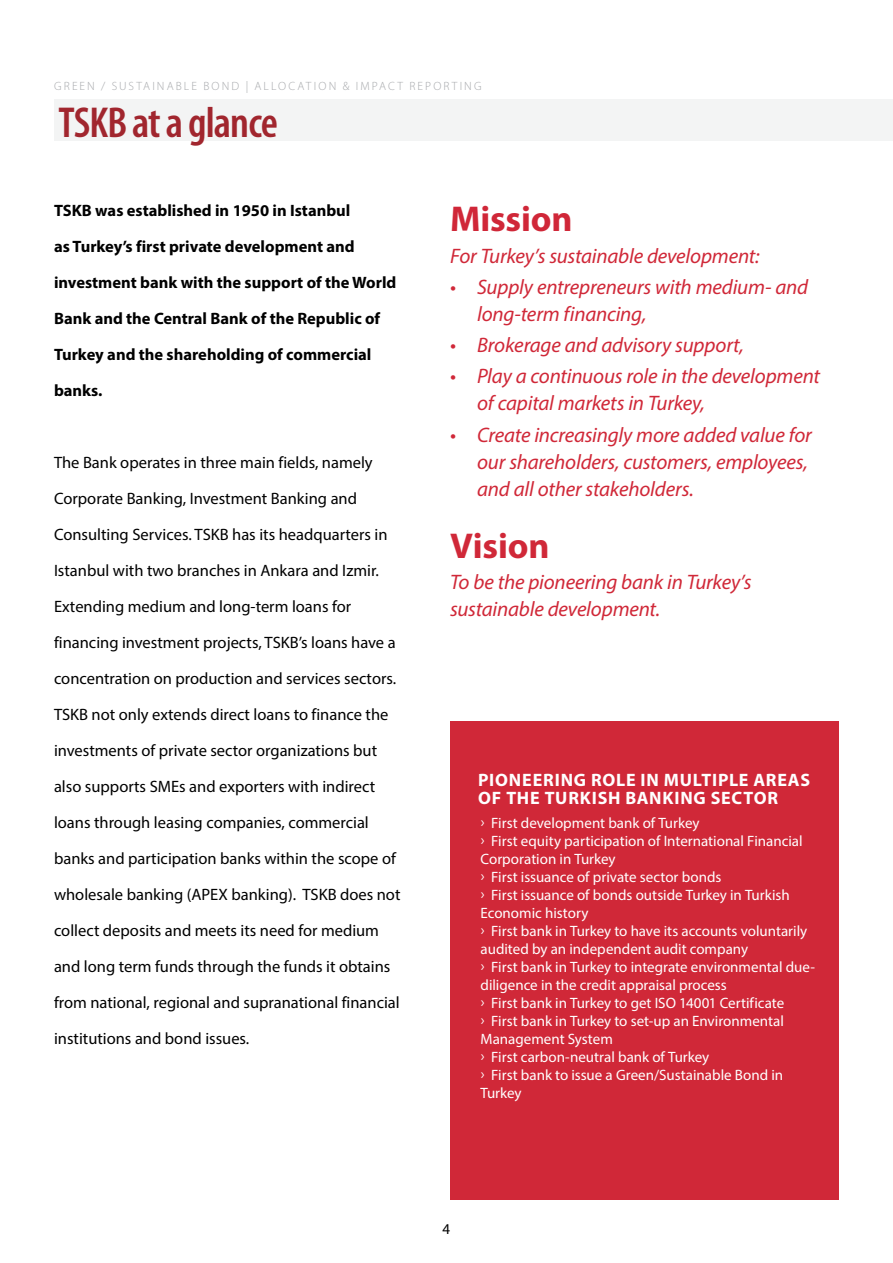
<style>
.page{position:relative;width:893px;height:1263px;background:#fff}
.page>*{position:absolute;margin:0;border:0;box-sizing:border-box;transform-origin:0 0}
.t1{font:600 condensed 43.5px "Myriad Pro";letter-spacing:-.02em;color:#a1262e}
.t2{font:700 36px "Myriad Pro";letter-spacing:-.005em;color:#d02738}
.t3{font:700 36px "Myriad Pro";letter-spacing:-.005em;color:#d02838}
.t4{font:italic 21px/27px "Myriad Pro";letter-spacing:-.01em;color:#d02838}
.t5{font:700 18px/18px "Myriad Pro";letter-spacing:.045em;color:#fff}
.t6{font:16.5px/36px "Myriad Pro";color:#000}
.t7{font:700 16.5px/36px "Myriad Pro";color:#000}
.t8{font:15px/18px "Myriad Pro";color:#fff}
.t9{font:15px "Myriad Pro";color:#000}
.t10{font:300 12px "Myriad Pro";letter-spacing:.175em;color:#a7a9ac}
</style>
<div class="page">
<div style="left:54px;top:100px;width:839px;height:41px;background:#f3f4f4"></div>
<div style="left:450px;top:721px;width:389px;height:478px;background:#d02838"></div>
<p class="t10" style="left:54px;top:79px;width:429px">GREEN / SUSTAINABLE BOND | ALLOCATION &amp; IMPACT REPORTING</p>
<h1 class="t1" style="left:59px;top:99px;width:221px">TSKB at a glance</h1>
<p class="t7" style="left:54px;top:192px;width:344px">TSKB was established in 1950 in Istanbul<br>as Turkey’s first private development and investment bank with the support of the World Bank and the Central Bank of the Republic of Turkey and the shareholding of commercial banks.</p>
<p class="t6" style="left:54px;top:444px;width:348px">The Bank operates in three main fields, namely Corporate Banking, Investment Banking and Consulting Services. TSKB has its headquarters in Istanbul with two branches in Ankara and Izmir.<br>Extending medium and long-term loans for financing investment projects, TSKB’s loans have a concentration on production and services sectors.<br>TSKB not only extends direct loans to finance the investments of private sector organizations but also supports SMEs and exporters with indirect loans through leasing companies, commercial banks and participation banks within the scope of wholesale banking (APEX banking). TSKB does not collect deposits and meets its need for medium and long term funds through the funds it obtains from national, regional and supranational financial institutions and bond issues.</p>
<h2 class="t2" style="left:450px;top:196px;width:124px">Mission</h2>
<p class="t4" style="left:450px;top:242px;width:311px">For Turkey’s sustainable development:</p>
<p class="t4" style="left:477px;top:273px;width:333px;text-indent:-27px">• Supply entrepreneurs with medium- and long-term financing,</p>
<p class="t4" style="left:450px;top:331px;width:295px">• Brokerage and advisory support,</p>
<p class="t4" style="left:477px;top:362px;width:344px;text-indent:-27px">• Play a continuous role in the development of capital markets in Turkey,</p>
<p class="t4" style="left:477px;top:421px;width:336px;text-indent:-27px">• Create increasingly more added value for our shareholders, customers, employees, and all other stakeholders.</p>
<h2 class="t3" style="left:450px;top:522px;width:101px">Vision</h2>
<p class="t4" style="left:450px;top:568px;width:303px">To be the pioneering bank in Turkey’s sustainable development.</p>
<p class="t5" style="left:478px;top:770px;width:333px">PIONEERING ROLE IN MULTIPLE AREAS<br>OF THE TURKISH BANKING SECTOR</p>
<p class="t8" style="left:481px;top:814px;width:336px">› First development bank of Turkey<br>› First equity participation of International Financial Corporation in Turkey<br>› First issuance of private sector bonds<br>› First issuance of bonds outside Turkey in Turkish Economic history<br>› First bank in Turkey to have its accounts voluntarily audited by an independent audit company<br>› First bank in Turkey to integrate environmental due&shy;diligence in the credit appraisal process<br>› First bank in Turkey to get ISO 14001 Certificate<br>› First bank in Turkey to set-up an Environmental Management System<br>› First carbon-neutral bank of Turkey<br>› First bank to issue a Green/Sustainable Bond in Turkey</p>
<p class="t9" style="left:443px;top:1219px;width:9px">4</p>
</div>
